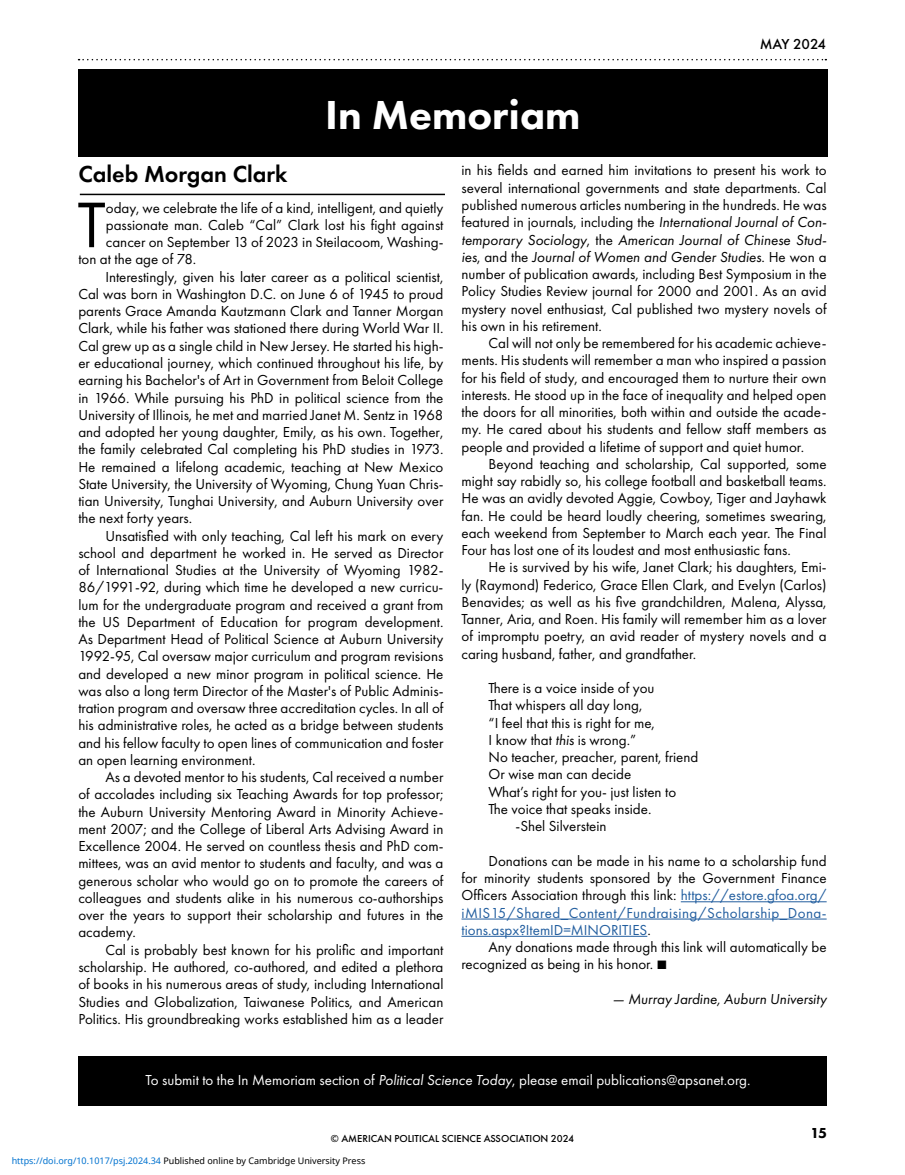
<style>
.page{position:relative;width:905px;height:1175px;background:#fff}
.page>*{position:absolute;margin:0;border:0;box-sizing:border-box;transform-origin:0 0}
.t1{font:66.75px "Futura PT";color:#000}
.t2{font:800 42px "Futura PT";color:#fff}
.t3{font:600 24px "Futura PT";color:#000}
.t4{font:15px/17.2px "Futura PT";color:#000;text-align:justify}
.t5{font:15px "Futura PT";color:#fff}
.t6{font:italic 15px "Futura PT";color:#000}
.t7{font:500 15px "Futura PT";color:#000}
.t8{font:800 15px "Futura PT";color:#000}
.t9{font:500 10.5px "Futura PT";color:#000}
.t10{font:9px "Noto Sans";color:#000}
.s1{font-style:italic}
.s2{color:#225e9f}
.s3{color:#0172cf}
</style>
<div class="page">
<svg style="left:79px;top:59px;width:747px;height:1px"></svg>
<div style="left:78px;top:69px;width:749px;height:87px;background:#000"></div>
<hr style="left:80px;top:194px;width:365px;height:1px;background:#000">
<hr style="left:680px;top:901px;width:146px;height:1px;background:#225e9f">
<hr style="left:461px;top:918px;width:365px;height:1px;background:#225e9f">
<hr style="left:461px;top:936px;width:186px;height:1px;background:#225e9f">
<div style="left:78px;top:1056px;width:748px;height:50px;background:#000"></div>
<h2 class="t2" style="left:325px;top:88px;width:257px">In Memoriam</h2>
<p class="t7" style="left:759px;top:35px;width:68px">MAY 2024</p>
<h3 class="t3" style="left:78px;top:159px;width:211px">Caleb Morgan Clark</h3>
<p class="t4" style="left:461px;top:162px;width:366px">in his fields and earned him invitations to present his work to several international governments and state departments. Cal published numerous articles numbering in the hundreds. He was featured in journals, including the <span class="s1">International Journal of Con&shy;temporary Sociology</span>, the <span class="s1">American Journal of Chinese Stud&shy;ies</span>, and the <span class="s1">Journal of Women and Gender Studies</span>. He won a number of publication awards, including Best Symposium in the Policy Studies Review journal for 2000 and 2001. As an avid mystery novel enthusiast, Cal published two mystery novels of his own in his retirement.</p>
<p class="t4" style="left:461px;top:334px;width:366px;text-indent:27px">Cal will not only be remembered for his academic achieve&shy;ments. His students will remember a man who inspired a passion for his field of study, and encouraged them to nurture their own interests. He stood up in the face of inequality and helped open the doors for all minorities, both within and outside the acade&shy;my. He cared about his students and fellow staff members as people and provided a lifetime of support and quiet humor.</p>
<p class="t4" style="left:461px;top:455px;width:366px;text-indent:27px">Beyond teaching and scholarship, Cal supported, some might say rabidly so, his college football and basketball teams.<br>He was an avidly devoted Aggie, Cowboy, Tiger and Jayhawk fan. He could be heard loudly cheering, sometimes swearing, each weekend from September to March each year. The Final Four has lost one of its loudest and most enthusiastic fans.</p>
<p class="t4" style="left:461px;top:558px;width:366px;text-indent:27px">He is survived by his wife, Janet Clark; his daughters, Emi&shy;ly (Raymond) Federico, Grace Ellen Clark, and Evelyn (Carlos)<br>Benavides; as well as his five grandchildren, Malena, Alyssa, Tanner, Aria, and Roen. His family will remember him as a lover of impromptu poetry, an avid reader of mystery novels and a caring husband, father, and grandfather.</p>
<p class="t4" style="left:488px;top:679px;width:167px">There is a voice inside of you</p>
<p class="t4" style="left:488px;top:696px;width:155px">That whispers all day long,</p>
<p class="t4" style="left:488px;top:714px;width:168px">“I feel that this is right for me,</p>
<p class="t4" style="left:488px;top:731px;width:149px">I know that <span class="s1">this</span> is wrong.”</p>
<p class="t4" style="left:488px;top:748px;width:211px">No teacher, preacher, parent, friend</p>
<p class="t4" style="left:488px;top:765px;width:144px">Or wise man can decide</p>
<p class="t4" style="left:488px;top:783px;width:189px">What’s right for you- just listen to</p>
<p class="t4" style="left:488px;top:800px;width:164px">The voice that speaks inside.</p>
<p class="t4" style="left:515px;top:817px;width:93px">-Shel Silverstein</p>
<p class="t4" style="left:461px;top:852px;width:366px;text-indent:27px">Donations can be made in his name to a scholarship fund for minority students sponsored by the Government Finance Officers Association through this link: <span class="s2">https://estore.gfoa.org/ iMIS15/Shared_Content/Fundraising/Scholarship_Dona&shy;tions.aspx?ItemID=MINORITIES</span>.</p>
<p class="t4" style="left:461px;top:938px;width:366px;text-indent:27px">Any donations made through this link will automatically be recognized as being in his honor. ■</p>
<p class="t6" style="left:612px;top:990px;width:216px">— Murray Jardine, Auburn University</p>
<h1 class="t1" style="left:77px;top:185px;width:30px">T</h1>
<p class="t4" style="left:106px;top:199px;width:339px">oday, we celebrate the life of a kind, intelligent, and quietly</p>
<p class="t4" style="left:106px;top:216px;width:339px">passionate man. Caleb “Cal” Clark lost his fight against</p>
<p class="t4" style="left:106px;top:233px;width:339px">cancer on September 13 of 2023 in Steilacoom, Washing-</p>
<p class="t4" style="left:78px;top:251px;width:119px">ton at the age of 78.</p>
<p class="t4" style="left:105px;top:268px;width:339px">Interestingly, given his later career as a political scientist,</p>
<p class="t4" style="left:78px;top:285px;width:366px">Cal was born in Washington D.C. on June 6 of 1945 to proud</p>
<p class="t4" style="left:78px;top:302px;width:366px">parents Grace Amanda Kautzmann Clark and Tanner Morgan</p>
<p class="t4" style="left:78px;top:320px;width:366px">Clark, while his father was stationed there during World War II.</p>
<p class="t4" style="left:78px;top:337px;width:366px">Cal grew up as a single child in New Jersey. He started his high-</p>
<p class="t4" style="left:78px;top:354px;width:366px">er educational journey, which continued throughout his life, by</p>
<p class="t4" style="left:78px;top:371px;width:366px">earning his Bachelor's of Art in Government from Beloit College</p>
<p class="t4" style="left:78px;top:389px;width:366px">in 1966. While pursuing his PhD in political science from the</p>
<p class="t4" style="left:78px;top:406px;width:366px">University of Illinois, he met and married Janet M. Sentz in 1968</p>
<p class="t4" style="left:78px;top:423px;width:366px">and adopted her young daughter, Emily, as his own. Together,</p>
<p class="t4" style="left:78px;top:440px;width:367px">the family celebrated Cal completing his PhD studies in 1973.</p>
<p class="t4" style="left:78px;top:458px;width:366px">He remained a lifelong academic, teaching at New Mexico</p>
<p class="t4" style="left:78px;top:475px;width:366px">State University, the University of Wyoming, Chung Yuan Chris-</p>
<p class="t4" style="left:78px;top:492px;width:366px">tian University, Tunghai University, and Auburn University over</p>
<p class="t4" style="left:78px;top:509px;width:115px">the next forty years.</p>
<p class="t4" style="left:105px;top:527px;width:339px">Unsatisfied with only teaching, Cal left his mark on every</p>
<p class="t4" style="left:78px;top:544px;width:366px">school and department he worked in. He served as Director</p>
<p class="t4" style="left:78px;top:561px;width:366px">of International Studies at the University of Wyoming 1982-</p>
<p class="t4" style="left:78px;top:578px;width:366px">86/1991-92, during which time he developed a new curricu-</p>
<p class="t4" style="left:78px;top:596px;width:366px">lum for the undergraduate program and received a grant from</p>
<p class="t4" style="left:78px;top:613px;width:366px">the US Department of Education for program development.</p>
<p class="t4" style="left:78px;top:630px;width:366px">As Department Head of Political Science at Auburn University</p>
<p class="t4" style="left:78px;top:647px;width:366px">1992-95, Cal oversaw major curriculum and program revisions</p>
<p class="t4" style="left:78px;top:665px;width:366px">and developed a new minor program in political science. He</p>
<p class="t4" style="left:78px;top:682px;width:366px">was also a long term Director of the Master's of Public Adminis-</p>
<p class="t4" style="left:78px;top:699px;width:366px">tration program and oversaw three accreditation cycles. In all of</p>
<p class="t4" style="left:78px;top:716px;width:366px">his administrative roles, he acted as a bridge between students</p>
<p class="t4" style="left:78px;top:734px;width:367px">and his fellow faculty to open lines of communication and foster</p>
<p class="t4" style="left:78px;top:751px;width:179px">an open learning environment.</p>
<p class="t4" style="left:105px;top:768px;width:339px">As a devoted mentor to his students, Cal received a number</p>
<p class="t4" style="left:78px;top:785px;width:366px">of accolades including six Teaching Awards for top professor;</p>
<p class="t4" style="left:78px;top:803px;width:366px">the Auburn University Mentoring Award in Minority Achieve-</p>
<p class="t4" style="left:78px;top:820px;width:366px">ment 2007; and the College of Liberal Arts Advising Award in</p>
<p class="t4" style="left:78px;top:837px;width:366px">Excellence 2004. He served on countless thesis and PhD com-</p>
<p class="t4" style="left:78px;top:854px;width:366px">mittees, was an avid mentor to students and faculty, and was a</p>
<p class="t4" style="left:78px;top:872px;width:366px">generous scholar who would go on to promote the careers of</p>
<p class="t4" style="left:78px;top:889px;width:366px">colleagues and students alike in his numerous co-authorships</p>
<p class="t4" style="left:78px;top:906px;width:366px">over the years to support their scholarship and futures in the</p>
<p class="t4" style="left:78px;top:923px;width:59px">academy.</p>
<p class="t4" style="left:105px;top:941px;width:339px">Cal is probably best known for his prolific and important</p>
<p class="t4" style="left:78px;top:958px;width:366px">scholarship. He authored, co-authored, and edited a plethora</p>
<p class="t4" style="left:78px;top:975px;width:366px">of books in his numerous areas of study, including International</p>
<p class="t4" style="left:78px;top:992px;width:366px">Studies and Globalization, Taiwanese Politics, and American</p>
<p class="t4" style="left:78px;top:1010px;width:366px">Politics. His groundbreaking works established him as a leader</p>
<p class="t5" style="left:146px;top:1070px;width:606px">To submit to the In Memoriam section of <span class="s1">Political Science Today</span>, please email publications@apsanet.org.</p>
<p class="t9" style="left:331px;top:1132px;width:244px">© AMERICAN POLITICAL SCIENCE ASSOCIATION 2024</p>
<p class="t10" style="left:12px;top:1154px;width:355px"><span class="s3">https://doi.org/10.1017/psj.2024.34</span> Published online by Cambridge University Press</p>
<p class="t8" style="left:810px;top:1123px;width:18px">15</p>
</div>
